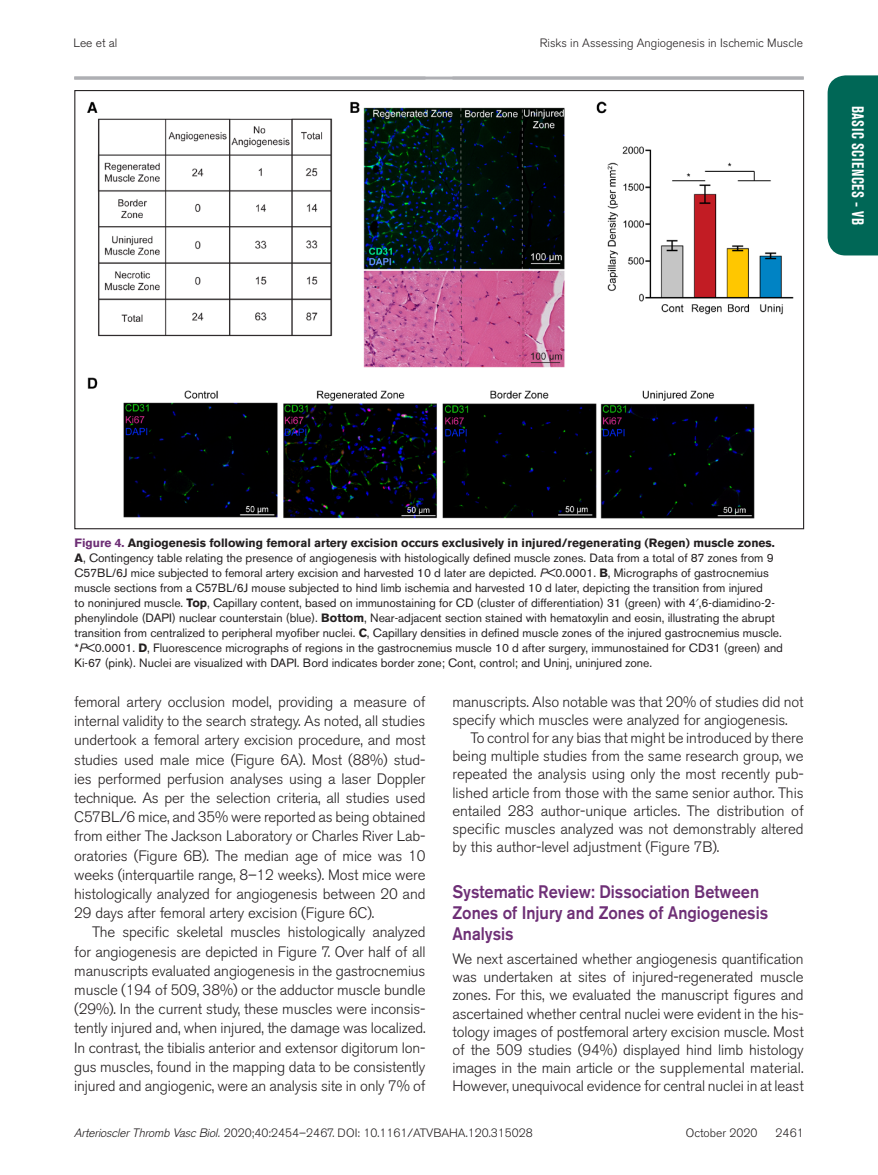
<style>
.page{position:relative;width:878px;height:1175px;background:#fff}
.page>*{position:absolute;margin:0;border:0;box-sizing:border-box;transform-origin:0 0}
.t1{font:500 18px/21px "Akzidenz Grotesk BE";color:#6e2f76;scale:.9 1}
.t2{font:700 condensed 16.5px "Akzidenz Grotesk BE";color:#fff;scale:.9 1}
.t3{font:300 15px/19.2px "Akzidenz Grotesk BE";letter-spacing:-.01em;color:#231f20;text-align:justify}
.t4{font:12px/15px "Akzidenz Grotesk BE";color:#231f20}
.t5{font:300 12px "Akzidenz Grotesk BE";color:#231f20}
.s1{font-weight:700;color:#6e2f76}
.s2{font-weight:700}
.s3{font-style:italic}
.s4{font-family:"Gandhari Unicode"}
.s5{font-family:"Akzidenz Grotesk";font-style:italic}
</style>
<div class="page">
<div style="left:827px;top:75px;width:51px;height:180px;background:#006756"></div>
<hr style="left:74px;top:76px;width:729px;height:4px;background:#b9babe">
<svg style="left:74px;top:90px;width:730px;height:440px"></svg>
<p class="t5" style="left:74px;top:36px;width:45px">Lee et al</p>
<p class="t5" style="left:540px;top:36px;width:264px">Risks in Assessing Angiogenesis in Ischemic Muscle</p>
<p class="t2" style="left:867px;top:106px;width:134px;rotate:90deg">Basic Sciences - VB</p>
<p class="t4" style="left:74px;top:535px;width:710px"><span class="s1">Figure 4.</span> <span class="s2">Angiogenesis following femoral artery excision occurs exclusively in injured/regenerating (Regen) muscle zones.<br>A</span>, Contingency table relating the presence of angiogenesis with histologically defined muscle zones. Data from a total of 87 zones from 9<br>C57BL/6J mice subjected to femoral artery excision and harvested 10 d later are depicted. <span class="s3">P</span>&lt;0.0001. <span class="s2">B</span>, Micrographs of gastrocnemius muscle sections from a C57BL/6J mouse subjected to hind limb ischemia and harvested 10 d later, depicting the transition from injured<br>to noninjured muscle. <span class="s2">Top</span>, Capillary content, based on immunostaining for CD (cluster of differentiation) 31 (green) with 4<span class="s4">′</span>,6-diamidino-2- phenylindole (DAPI) nuclear counterstain (blue). <span class="s2">Bottom</span>, Near-adjacent section stained with hematoxylin and eosin, illustrating the abrupt transition from centralized to peripheral myofiber nuclei. <span class="s2">C</span>, Capillary densities in defined muscle zones of the injured gastrocnemius muscle. *<span class="s3">P</span>&lt;0.0001. <span class="s2">D</span>, Fluorescence micrographs of regions in the gastrocnemius muscle 10 d after surgery, immunostained for CD31 (green) and Ki-67 (pink). Nuclei are visualized with DAPI. Bord indicates border zone; Cont, control; and Uninj, uninjured zone.</p>
<p class="t3" style="left:74px;top:692px;width:353px">femoral artery occlusion model, providing a measure of internal validity to the search strategy. As noted, all studies undertook a femoral artery excision procedure, and most studies used male mice (Figure 6A). Most (88%) stud&shy;ies performed perfusion analyses using a laser Doppler technique. As per the selection criteria, all studies used C57BL/6 mice, and 35% were reported as being obtained from either The Jackson Laboratory or Charles River Lab&shy;oratories (Figure 6B). The median age of mice was 10 weeks (interquartile range, 8–12 weeks). Most mice were histologically analyzed for angiogenesis between 20 and 29 days after femoral artery excision (Figure 6C).</p>
<p class="t3" style="left:74px;top:922px;width:353px;text-indent:18px">The specific skeletal muscles histologically analyzed for angiogenesis are depicted in Figure 7. Over half of all manuscripts evaluated angiogenesis in the gastrocnemius muscle (194 of 509, 38%) or the adductor muscle bundle (29%). In the current study, these muscles were inconsis&shy;tently injured and, when injured, the damage was localized.<br>In contrast, the tibialis anterior and extensor digitorum lon&shy;gus muscles, found in the mapping data to be consistently injured and angiogenic, were an analysis site in only 7% of</p>
<p class="t3" style="left:452px;top:693px;width:352px;line-height:18px">manuscripts. Also notable was that 20% of studies did not specify which muscles were analyzed for angiogenesis.</p>
<p class="t3" style="left:452px;top:729px;width:353px;line-height:18px;text-indent:18px">To control for any bias that might be introduced by there being multiple studies from the same research group, we repeated the analysis using only the most recently pub&shy;lished article from those with the same senior author. This entailed 283 author-unique articles. The distribution of specific muscles analyzed was not demonstrably altered by this author-level adjustment (Figure 7B).</p>
<p class="t1" style="left:452px;top:881px;width:352px">Systematic Review: Dissociation Between<br>Zones of Injury and Zones of Angiogenesis<br>Analysis</p>
<p class="t3" style="left:452px;top:950px;width:353px;line-height:18px">We next ascertained whether angiogenesis quantification was undertaken at sites of injured-regenerated muscle zones. For this, we evaluated the manuscript figures and ascertained whether central nuclei were evident in the his&shy;tology images of postfemoral artery excision muscle. Most of the 509 studies (94%) displayed hind limb histology images in the main article or the supplemental material.<br>However, unequivocal evidence for central nuclei in at least</p>
<p class="t5" style="left:74px;top:1126px;width:460px"><span class="s5">Arterioscler Thromb Vasc Biol.</span> 2020;40:2454–2467. DOI: 10.1161/ATVBAHA.120.315028</p>
<p class="t5" style="left:686px;top:1126px;width:73px">October 2020</p>
<p class="t5" style="left:775px;top:1126px;width:30px">2461</p>
</div>
